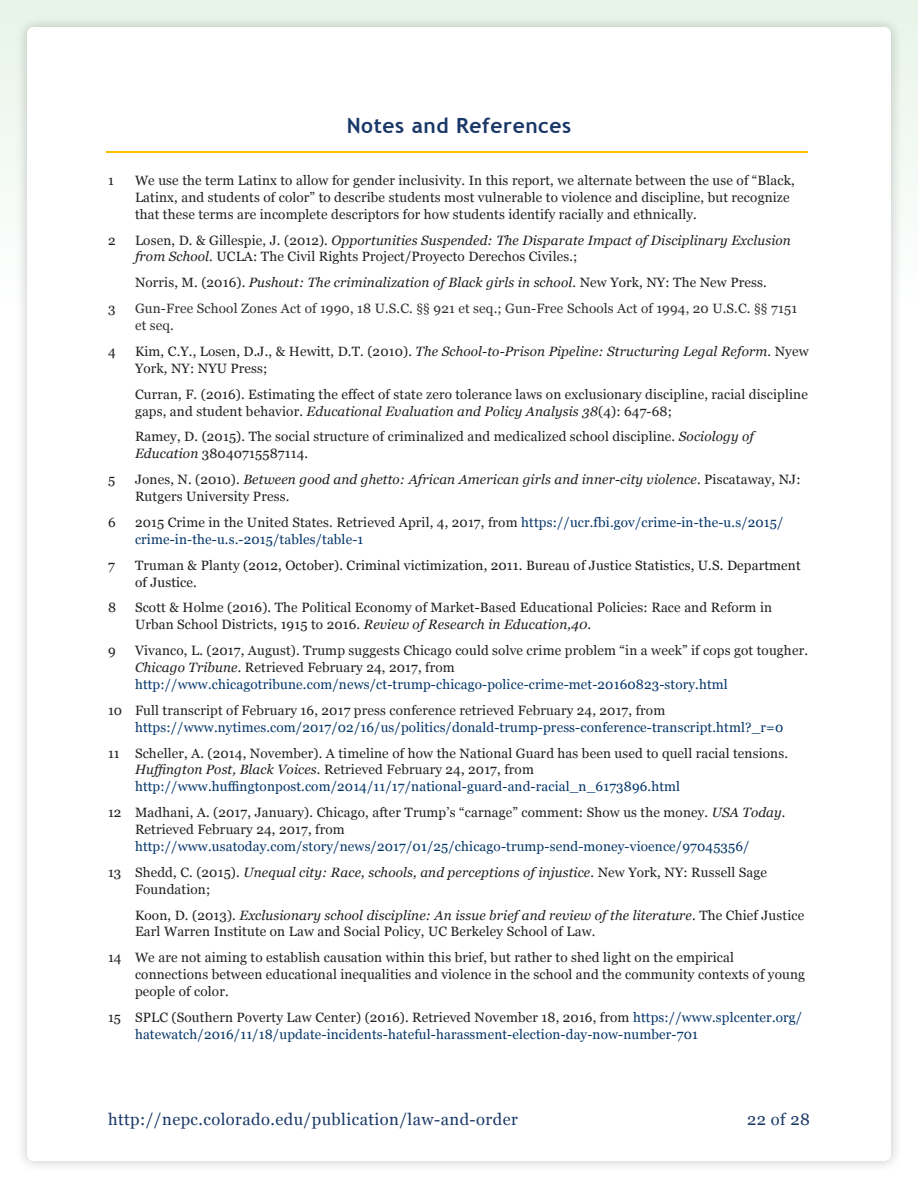
<style>
.page{position:relative;width:918px;height:1188px;background:#fff}
.page>*{position:absolute;margin:0;border:0;box-sizing:border-box;transform-origin:0 0}
.NEPC-Subhead-1{font:700 21px "Trebuchet MS";letter-spacing:.025em;color:#1a3867}
.t1{font:16.5px "Georgia";letter-spacing:.025em;color:#1a3867}
.NEPC-EndnoteText{font:13.5px/16.8px "Georgia";letter-spacing:.01em;color:#231f20}
.NEPC-EndnoteText-2{font:13.5px/16.8px "Georgia";letter-spacing:.01em;color:#053669}
.NEPC-EndnoteText-3{font:italic 13.5px/16.8px "Georgia";letter-spacing:.01em;color:#231f20}
.NEPC-EndnoteText-4{font:13.5px/16.8px "Georgia";letter-spacing:.01em;color:#1a1a1a}
.NEPC-EndnoteText-5{font:13.5px/16.8px "Georgia";letter-spacing:.01em;color:#303030}
.s1{font-style:italic}
.s2{font-style:normal}
.s3{color:#231f20}
.s4{color:#053669}
</style>
<div class="page">
<div style="left:0;top:0;width:918px;height:1188px;background:linear-gradient(to right,#f4faf4,#f4faf4)"></div>
<div style="left:15px;top:15px;width:888px;height:1158px;background:#231f20;opacity:.25"></div>
<div style="left:27px;top:27px;width:864px;height:1134px;background:#fff;border-radius:7px"></div>
<hr style="left:106px;top:152px;width:702px;height:1px;background:#ffc000">
<p class="NEPC-Subhead-1" style="left:347px;top:113px;width:226px">Notes and References</p>
<p class="NEPC-EndnoteText" style="left:108px;top:171px;width:7px">1</p>
<p class="NEPC-EndnoteText" style="left:135px;top:171px;width:661px">We use the term Latinx to allow for gender inclusivity. In this report, we alternate between the use of “Black,<br>Latinx, and students of color” to describe students most vulnerable to violence and discipline, but recognize that these terms are incomplete descriptors for how students identify racially and ethnically.</p>
<p class="NEPC-EndnoteText" style="left:108px;top:231px;width:9px">2</p>
<p class="NEPC-EndnoteText" style="left:135px;top:231px;width:657px">Losen, D. &amp; Gillespie, J. (2012). <span class="s1">Opportunities Suspended: The Disparate Impact of Disciplinary Exclusion from School</span>. UCLA: The Civil Rights Project/Proyecto Derechos Civiles.;</p>
<p class="NEPC-EndnoteText-3" style="left:135px;top:274px;width:633px"><span class="s2">Norris, M. (2016).</span> Pushout: The criminalization of Black girls in school<span class="s2">. New York, NY: The New Press.</span></p>
<p class="NEPC-EndnoteText" style="left:108px;top:300px;width:9px">3</p>
<p class="NEPC-EndnoteText-5" style="left:135px;top:300px;width:664px">Gun-Free School Zones Act of 1990, 18 U.S.C. §§ 921 et seq.; Gun-Free Schools Act of 1994, 20 U.S.C. §§ 7151 et seq.</p>
<p class="NEPC-EndnoteText" style="left:108px;top:342px;width:9px">4</p>
<p class="NEPC-EndnoteText" style="left:135px;top:342px;width:675px">Kim, C.Y., Losen, D.J., &amp; Hewitt, D.T. (2010). <span class="s1">The School-to-Prison Pipeline: Structuring Legal Reform</span>. Nyew<br>York, NY: NYU Press;</p>
<p class="NEPC-EndnoteText" style="left:135px;top:385px;width:674px">Curran, F. (2016). Estimating the effect of state zero tolerance laws on exclusionary discipline, racial discipline gaps, and student behavior. <span class="s1">Educational Evaluation and Policy Analysis 38</span>(4): 647-68;</p>
<p class="NEPC-EndnoteText" style="left:135px;top:428px;width:621px">Ramey, D. (2015). The social structure of criminalized and medicalized school discipline. <span class="s1">Sociology of<br>Education</span> 38040715587114.</p>
<p class="NEPC-EndnoteText" style="left:108px;top:471px;width:9px">5</p>
<p class="NEPC-EndnoteText-3" style="left:135px;top:471px;width:667px"><span class="s2">Jones, N. (2010).</span> Between good and ghetto: African American girls and inner-city violence<span class="s2">. Piscataway, NJ:<br>Rutgers University Press.</span></p>
<p class="NEPC-EndnoteText" style="left:108px;top:513px;width:9px">6</p>
<p class="NEPC-EndnoteText-2" style="left:135px;top:513px;width:650px"><span class="s3">2015 Crime in the United States. Retrieved April, 4, 2017, from</span> https://ucr.fbi.gov/crime-in-the-u.s/2015/ crime-in-the-u.s.-2015/tables/table-1</p>
<p class="NEPC-EndnoteText" style="left:108px;top:556px;width:8px">7</p>
<p class="NEPC-EndnoteText-4" style="left:135px;top:556px;width:667px"><span class="s3">Truman &amp; Planty</span> (2012, October). Criminal victimization, 2011. Bureau of Justice Statistics, U.S. Department of Justice.</p>
<p class="NEPC-EndnoteText" style="left:108px;top:599px;width:10px">8</p>
<p class="NEPC-EndnoteText" style="left:135px;top:599px;width:639px">Scott &amp; Holme (2016). The Political Economy of Market-Based Educational Policies: Race and Reform in<br>Urban School Districts, 1915 to 2016. <span class="s1">Review of Research in Education,40</span>.</p>
<p class="NEPC-EndnoteText" style="left:108px;top:642px;width:9px">9</p>
<p class="NEPC-EndnoteText" style="left:135px;top:642px;width:675px">Vivanco, L. (2017, August). Trump suggests Chicago could solve crime problem “in a week” if cops got tougher.<br><span class="s1">Chicago Tribune.</span> Retrieved February 24, 2017, from <span class="s4">http://www.chicagotribune.com/news/ct-trump-chicago-police-crime-met-20160823-story.html</span></p>
<p class="NEPC-EndnoteText-2" style="left:135px;top:701px;width:650px;text-indent:-27px"><span class="s3">10 Full transcript of February 16, 2017 press conference retrieved February 24, 2017, from </span>https://www.nytimes.com/2017/02/16/us/politics/donald-trump-press-conference-transcript.html?_r=0</p>
<p class="NEPC-EndnoteText" style="left:135px;top:744px;width:654px;text-indent:-27px">11 Scheller, A. (2014, November). A timeline of how the National Guard has been used to quell racial tensions.<br><span class="s1">Huffington Post, Black Voices.</span> Retrieved February 24, 2017, from <span class="s4">http://www.huffingtonpost.com/2014/11/17/national-guard-and-racial_n_6173896.html</span></p>
<p class="NEPC-EndnoteText" style="left:135px;top:804px;width:652px;text-indent:-27px">12 Madhani, A. (2017, January). Chicago, after Trump’s “carnage” comment: Show us the money. <span class="s1">USA Today.<br></span>Retrieved February 24, 2017, from <span class="s4">http://www.usatoday.com/story/news/2017/01/25/chicago-trump-send-money-vioence/97045356/</span></p>
<p class="NEPC-EndnoteText" style="left:135px;top:863px;width:634px;text-indent:-27px">13 Shedd, C. (2015). <span class="s1">Unequal city: Race, schools, and perceptions of injustice</span>. New York, NY: Russell Sage<br>Foundation;</p>
<p class="NEPC-EndnoteText" style="left:135px;top:906px;width:671px">Koon, D. (2013). <span class="s1">Exclusionary school discipline: An issue brief and review of the literature</span>. The Chief Justice<br>Earl Warren Institute on Law and Social Policy, UC Berkeley School of Law.</p>
<p class="NEPC-EndnoteText" style="left:135px;top:949px;width:672px;text-indent:-27px">14 We are not aiming to establish causation within this brief, but rather to shed light on the empirical connections between educational inequalities and violence in the school and the community contexts of young people of color.</p>
<p class="NEPC-EndnoteText-2" style="left:135px;top:1008px;width:669px;text-indent:-27px"><span class="s3">15 SPLC (Southern Poverty Law Center) (2016). Retrieved November 18, 2016, from</span> https://www.splcenter.org/ hatewatch/2016/11/18/update-incidents-hateful-harassment-election-day-now-number-701</p>
<p class="t1" style="left:108px;top:1107px;width:411px">http://nepc.colorado.edu/publication/law-and-order</p>
<p class="t1" style="left:747px;top:1107px;width:64px">22 of 28</p>
</div>
